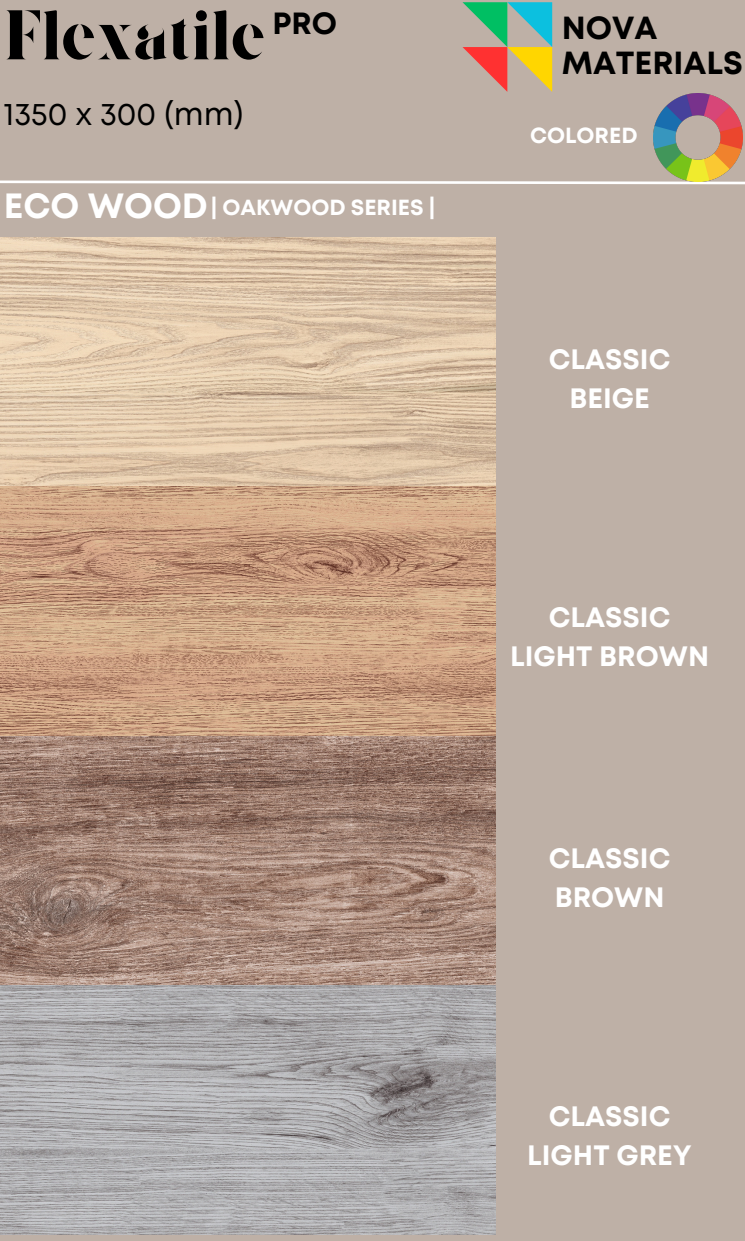
<style>
.page{position:relative;width:745px;height:1241px;background:#fff}
.page>*{position:absolute;margin:0;border:0;box-sizing:border-box;transform-origin:0 0}
.t1{font:70px "Giaza Stencil";color:#000}
.t2{font:700 35px "Mont";color:#fff}
.t3{font:700 31.94px/34.1px "Mont";color:#000}
.t4{font:31.5px "Mont";color:#000}
.t5{font:700 30.62px "Mont";color:#000}
.t6{font:700 28px/38.7px "Mont";color:#fff;text-align:center}
.t7{font:700 21.88px "Mont";color:#fff}
</style>
<div class="page">
<div style="left:0;top:0;width:744px;height:1240px;background:#beb0a6"></div>
<img style="left:0;top:237px;width:495px;height:997px">
<svg style="left:0;top:180px;width:744px;height:5px"></svg>
<svg style="left:462px;top:2px;width:89px;height:90px"></svg>
<img style="left:653px;top:93px;width:88px;height:89px">
<p class="t1" style="left:4px;top:7px;width:263px">Flexatile</p>
<h2 class="t5" style="left:272px;top:11px;width:66px">PRO</h2>
<p class="t4" style="left:4px;top:102px;width:241px">1350 x 300 (mm)</p>
<p class="t2" style="left:4px;top:193px;width:205px">ECO WOOD</p>
<p class="t7" style="left:210px;top:199px;width:226px">| OAKWOOD SERIES |</p>
<p class="t3" style="left:561px;top:14px;width:182px">NOVA<br>MATERIALS</p>
<h4 class="t7" style="left:530px;top:127px;width:109px">COLORED</h4>
<h1 class="t6" style="left:548px;top:342px;width:123px">CLASSIC<br>BEIGE</h1>
<h3 class="t6" style="left:510px;top:600px;width:200px">CLASSIC<br>LIGHT BROWN</h3>
<p class="t6" style="left:548px;top:840px;width:123px;text-align:left">CLASSIC<br>BROWN</p>
<h2 class="t6" style="left:527px;top:1098px;width:166px">CLASSIC<br>LIGHT GREY</h2>
</div>
